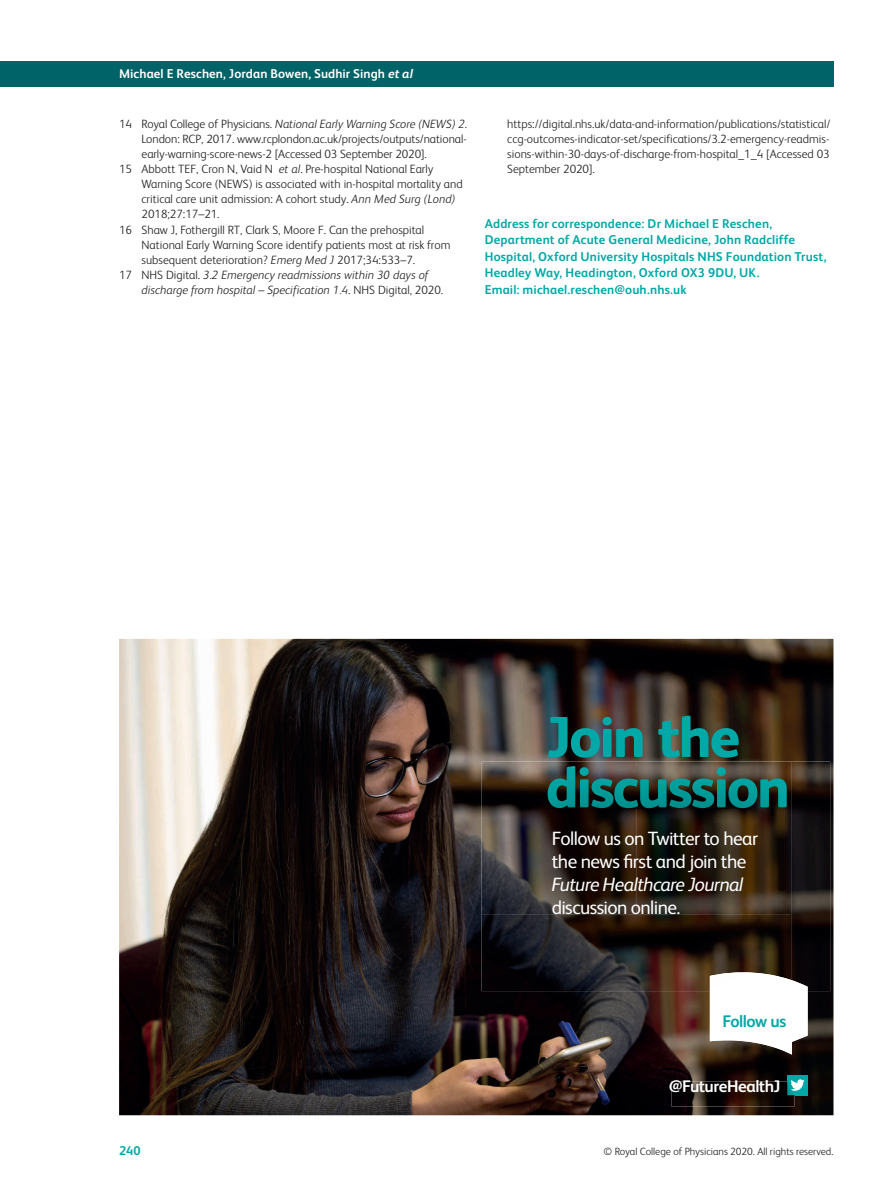
<style>
.page{position:relative;width:893px;height:1191px;background:#fff}
.page>*{position:absolute;margin:0;border:0;box-sizing:border-box;transform-origin:0 0}
.t1{font:800 57.6px "FS Albert";letter-spacing:-.04em;color:#00a9a7}
.t2{font:19.2px/23.1px "FS Albert";letter-spacing:-.03em;color:#fff}
.t3{font:700 16.8px "FS Albert";letter-spacing:-.03em;color:#fff}
.t4{font:700 16.8px "FS Albert";letter-spacing:-.03em;color:#00a9a7}
.article-meta_author{font:700 12.75px/16.5px "FS Albert";letter-spacing:.01em;color:#00a9a7}
.t5{font:700 12.75px "FS Albert";letter-spacing:.005em;color:#fff}
.back_ref-list_REF{font:300 12px/15px "FS Albert";color:#231f20;text-align:justify}
.back_ref-list_REF-2{font:italic 300 12px/15px "FS Albert";color:#231f20}
.t6{font:300 10.5px "FS Albert";color:#231f20}
.s1{font-style:italic}
.s2{font-style:normal}
</style>
<div class="page">
<div style="left:0;top:62px;width:833px;height:25px;background:#006368"></div>
<img style="left:119px;top:639px;width:714px;height:476px">
<div style="left:787px;top:1075px;width:21px;height:20px;background:#00a9a7"></div>
<img style="left:671px;top:1081px;width:123px;height:25px">
<img style="left:787px;top:1081px;width:7px;height:14px">
<svg style="left:790px;top:1079px;width:15px;height:11px"></svg>
<svg style="left:710px;top:991px;width:98px;height:63px"></svg>
<img style="left:482px;top:761px;width:348px;height:230px">
<img style="left:548px;top:766px;width:239px;height:42px">
<img style="left:710px;top:972px;width:98px;height:19px">
<p class="t5" style="left:119px;top:66px;width:295px">Michael E Reschen, Jordan Bowen, Sudhir Singh <span class="s1">et al</span></p>
<p class="back_ref-list_REF" style="left:142px;top:117px;width:327px;text-indent:-22px">14 Royal College of Physicians. <span class="s1">National Early Warning Score (NEWS) 2</span>.<br>London: RCP, 2017. www.rcplondon.ac.uk/projects/outputs/national&shy;early-warning-score-news-2 [Accessed 03 September 2020].</p>
<p class="back_ref-list_REF" style="left:142px;top:162px;width:323px;text-align:left;text-indent:-22px">15 Abbott TEF, Cron N, Vaid N <span class="s1">et al</span>. Pre-hospital National Early Warning Score (NEWS) is associated with in-hospital mortality and critical care unit admission: A cohort study. <span class="s1">Ann Med Surg (Lond)<br></span>2018;27:17–21.</p>
<p class="back_ref-list_REF" style="left:142px;top:222px;width:310px;text-align:left;text-indent:-22px">16 Shaw J, Fothergill RT, Clark S, Moore F. Can the prehospital<br>National Early Warning Score identify patients most at risk from subsequent deterioration? <span class="s1">Emerg Med J</span> 2017;34:533–7.</p>
<p class="back_ref-list_REF-2" style="left:142px;top:267px;width:303px;text-indent:-22px"><span class="s2">17 NHS Digital.</span> 3.2 Emergency readmissions within 30 days of discharge from hospital – Specification 1.4<span class="s2">. NHS Digital, 2020.</span></p>
<p class="back_ref-list_REF" style="left:507px;top:117px;width:325px">https://digital.nhs.uk/data-and-information/publications/statistical/ ccg-outcomes-indicator-set/specifications/3.2-emergency-readmis&shy;sions-within-30-days-of-discharge-from-hospital_1_4 [Accessed 03<br>September 2020].</p>
<p class="article-meta_author" style="left:485px;top:215px;width:343px">Address for correspondence: Dr Michael E Reschen, Department of Acute General Medicine, John Radcliffe Hospital, Oxford University Hospitals NHS Foundation Trust, Headley Way, Headington, Oxford OX3 9DU, UK.<br>Email: michael.reschen@ouh.nhs.uk</p>
<p class="t1" style="left:546px;top:703px;width:196px">Join the</p>
<p class="t2" style="left:552px;top:827px;width:208px">Follow us on Twitter to hear the news first and join the<br><span class="s1">Future Healthcare Journal </span>discussion online.</p>
<p class="t4" style="left:722px;top:1011px;width:66px">Follow us</p>
<p class="t3" style="left:669px;top:1076px;width:113px">@FutureHealthJ</p>
<p class="article-meta_author" style="left:119px;top:1142px;width:23px">240</p>
<p class="t6" style="left:604px;top:1145px;width:231px">© Royal College of Physicians 2020. All rights reserved.</p>
</div>
